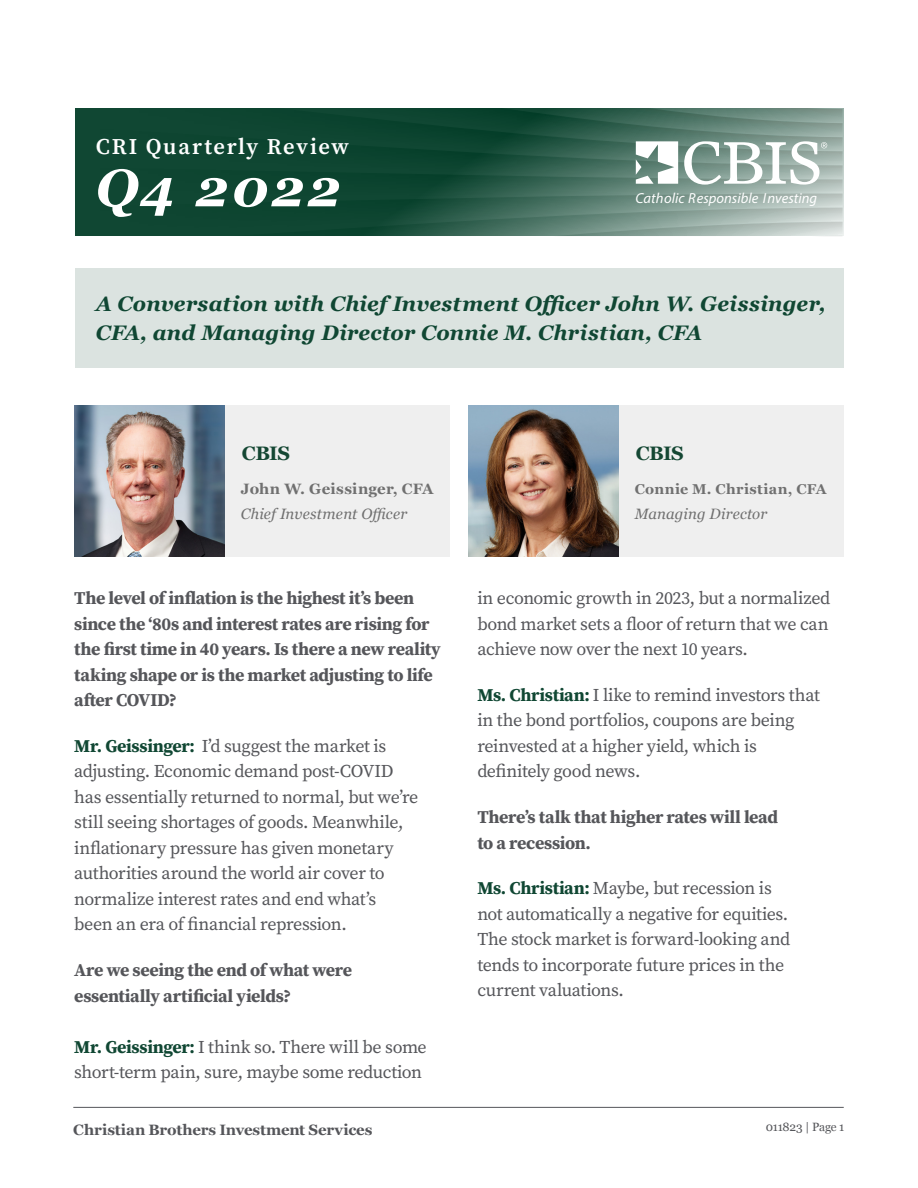
<style>
.page{position:relative;width:918px;height:1188px;background:#fff}
.page>*{position:absolute;margin:0;border:0;box-sizing:border-box;transform-origin:0 0}
.t1{font:italic 700 52.5px "Georgia";letter-spacing:.06em;color:#fff}
.t2{font:600 22.5px "Source Serif Pro";letter-spacing:.075em;color:#fff}
.t3{font:italic 700 21px/28.5px "Georgia";letter-spacing:.005em;color:#104733}
.Question{font:700 19.5px "Georgia";letter-spacing:-.025em;color:#144733}
.Question-2{font:18px/25.5px "Source Serif Pro";letter-spacing:-.025em;color:#55565a}
.Question-3{font:700 18px/25.5px "Source Serif Pro";letter-spacing:-.02em;color:#55565a}
.t4{font:italic 15px "Georgia";letter-spacing:.01em;color:#707070}
.t5{font:700 15px "Georgia";letter-spacing:-.005em;color:#55565a}
.t6{font:700 15px "Georgia";letter-spacing:.015em;color:#707070}
.t7{font:italic 14.55px "Myriad Pro";color:#fff}
.t8{font:700 14.25px "Georgia";letter-spacing:.03em;color:#707070}
.t9{font:12px "Georgia";letter-spacing:-.025em;color:#55565a}
.s1{font-weight:700;color:#104733}
</style>
<div class="page">
<hr style="left:73px;top:1107px;width:771px;height:1px;background:#55565a">
<div style="left:82px;top:405px;width:368px;height:152px;background:#efefef"></div>
<img style="left:74px;top:405px;width:151px;height:152px">
<div style="left:476px;top:405px;width:368px;height:152px;background:#efefef"></div>
<img style="left:468px;top:405px;width:150px;height:152px">
<div style="left:75px;top:268px;width:769px;height:99px;background:#dbe3e0"></div>
<svg style="left:75px;top:108px;width:768px;height:128px;background:#396655"></svg>
<p class="t2" style="left:96px;top:131px;width:255px">CRI Quarterly Review</p>
<p class="t1" style="left:96px;top:149px;width:246px">Q4 2022</p>
<p class="t7" style="left:636px;top:189px;width:183px">Catholic Responsible Investing</p>
<p class="t3" style="left:96px;top:289px;width:731px">A Conversation with Chief Investment Officer John W. Geissinger,<br>CFA, and Managing Director Connie M. Christian, CFA</p>
<p class="Question" style="left:242px;top:439px;width:50px">CBIS</p>
<p class="Question" style="left:636px;top:439px;width:50px">CBIS</p>
<p class="t6" style="left:241px;top:477px;width:194px">John W. Geissinger, CFA</p>
<p class="t4" style="left:241px;top:503px;width:168px">Chief Investment Officer</p>
<p class="Question-3" style="left:74px;top:585px;width:368px">The level of inflation is the highest it’s been since the ‘80s and interest rates are rising for the first time in 40 years. Is there a new reality taking shape or is the market adjusting to life after COVID?</p>
<p class="Question-2" style="left:74px;top:733px;width:346px"><span class="s1">Mr. Geissinger:</span> I’d suggest the market is adjusting. Economic demand post-COVID has essentially returned to normal, but we’re still seeing shortages of goods. Meanwhile, inflationary pressure has given monetary authorities around the world air cover to normalize interest rates and end what’s been an era of financial repression.</p>
<p class="Question-3" style="left:74px;top:957px;width:279px">Are we seeing the end of what were essentially artificial yields?</p>
<p class="Question-2" style="left:74px;top:1034px;width:354px"><span class="s1">Mr. Geissinger:</span> I think so. There will be some short-term pain, sure, maybe some reduction</p>
<p class="t8" style="left:635px;top:478px;width:193px">Connie M. Christian, CFA</p>
<p class="t4" style="left:635px;top:503px;width:134px">Managing Director</p>
<p class="Question-2" style="left:477px;top:585px;width:355px;text-align:justify">in economic growth in 2023, but a normalized bond market sets a floor of return that we can achieve now over the next 10 years.</p>
<p class="Question-2" style="left:477px;top:682px;width:344px"><span class="s1">Ms. Christian:</span> I like to remind investors that in the bond portfolios, coupons are being reinvested at a higher yield, which is definitely good news.</p>
<p class="Question-3" style="left:477px;top:804px;width:302px">There’s talk that higher rates will lead to a recession.</p>
<p class="Question-2" style="left:477px;top:876px;width:314px"><span class="s1">Ms. Christian:</span> Maybe, but recession is not automatically a negative for equities.<br>The stock market is forward-looking and tends to incorporate future prices in the current valuations.</p>
<p class="t5" style="left:73px;top:1118px;width:301px">Christian Brothers Investment Services</p>
<p class="t9" style="left:766px;top:1118px;width:80px">011823 | Page 1</p>
</div>
